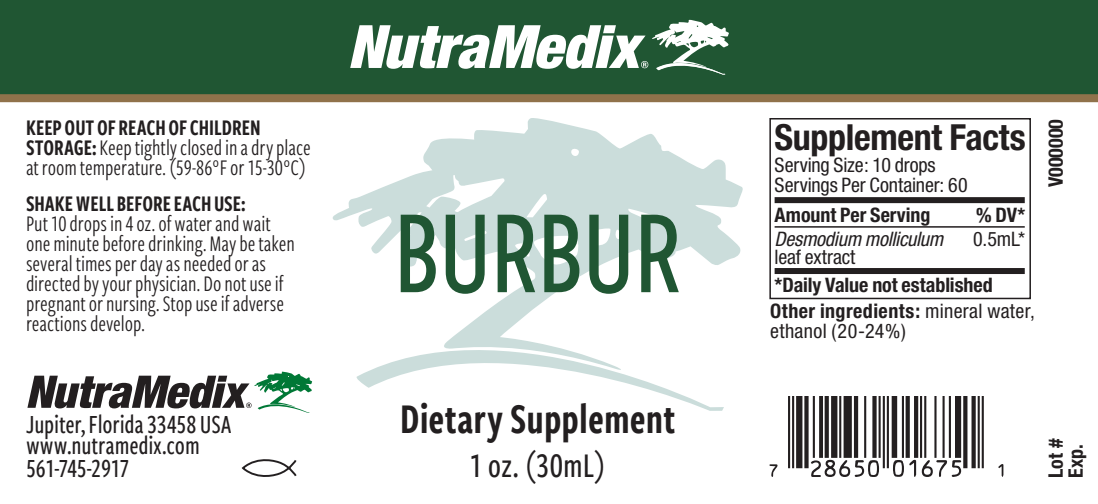
<style>
.page{position:relative;width:1098px;height:504px;background:#fff}
.page>*{position:absolute;margin:0;border:0;box-sizing:border-box;transform-origin:0 0}
.t1{font:500 124px "Freight Sans Cmp Pro";letter-spacing:-.02em;color:#205633}
.t2{font:44px "Freight Sans Cmp Pro Semi";color:#231f20}
.t3{font:700 condensed 36px "Helvetica Neue";letter-spacing:-.01em;color:#231f20}
.t4{font:500 36px "Freight Sans Cmp Pro";color:#231f20}
.t5{font:500 27.2px/22px "Freight Sans Cmp Pro";letter-spacing:-.005em;color:#231f20}
.t6{font:23.2px/20px "Freight Sans Cmp Pro";letter-spacing:-.005em;color:#231f20}
.t7{font:23.2px "Freight Sans Cmp Pro Semi";color:#231f20}
.t8{font:700 condensed 20px/20px "Helvetica Neue";color:#231f20}
.t9{font:condensed 20px "Helvetica Neue";letter-spacing:-.005em;color:#231f20}
.t10{font:condensed 20px/20px "Helvetica Neue";letter-spacing:.02em;color:#231f20}
.t11{font:italic condensed 20px "Helvetica Neue";letter-spacing:-.015em;color:#231f20}
.s1{font-family:"Freight Sans Cmp Pro Semi"}
.s2{font-weight:700}
</style>
<div class="page">
<div style="left:0;top:0;width:1098px;height:96px;background:#205633"></div>
<svg style="left:356px;top:371px;width:368px;height:40px"></svg>
<svg style="left:332px;top:118px;width:411px;height:253px"></svg>
<svg style="left:241px;top:459px;width:56px;height:18px"></svg>
<svg style="left:27px;top:372px;width:285px;height:41px"></svg>
<svg style="left:350px;top:20px;width:379px;height:55px"></svg>
<div style="left:0;top:94px;width:1098px;height:8px;background:#90724b"></div>
<div style="left:769px;top:118px;width:262px;height:181px;border:2px solid #231f20"></div>
<div style="left:775px;top:197px;width:250px;height:6px;background:#231f20"></div>
<div style="left:775px;top:268px;width:250px;height:6px;background:#231f20"></div>
<hr style="left:775px;top:226px;width:250px;height:2px;background:#231f20">
<svg style="left:769px;top:396px;width:234px;height:81px"></svg>
<p class="t7" style="left:26px;top:112px;width:236px">KEEP OUT OF REACH OF CHILDREN</p>
<p class="t6" style="left:26px;top:137px;width:286px"><span class="s1">STORAGE:</span> Keep tightly closed in a dry place at room temperature. (59-86°F or 15-30°C)</p>
<p class="t7" style="left:26px;top:188px;width:221px">SHAKE WELL BEFORE EACH USE:</p>
<p class="t6" style="left:26px;top:213px;width:270px">Put 10 drops in 4 oz. of water and wait one minute before drinking. May be taken several times per day as needed or as directed by your physician. Do not use if pregnant or nursing. Stop use if adverse reactions develop.</p>
<p class="t5" style="left:26px;top:412px;width:207px">Jupiter, Florida 33458 USA www.nutramedix.com<br>561-745-2917</p>
<p class="t1" style="left:393px;top:169px;width:291px">BURBUR</p>
<h2 class="t2" style="left:400px;top:389px;width:276px">Dietary Supplement</h2>
<h3 class="t4" style="left:469px;top:441px;width:138px">1 oz. (30mL)</h3>
<p class="t3" style="left:775px;top:115px;width:253px">Supplement Facts</p>
<p class="t9" style="left:775px;top:153px;width:163px">Serving Size: 10 drops</p>
<p class="t9" style="left:775px;top:173px;width:195px">Servings Per Container: 60</p>
<p class="t8" style="left:775px;top:204px;width:157px">Amount Per Serving</p>
<p class="t8" style="left:976px;top:204px;width:51px">% DV*</p>
<p class="t11" style="left:775px;top:227px;width:170px">Desmodium molliculum</p>
<p class="t9" style="left:973px;top:227px;width:53px">0.5mL*</p>
<p class="t9" style="left:775px;top:245px;width:82px">leaf extract</p>
<p class="t8" style="left:775px;top:274px;width:220px">*Daily Value not established</p>
<p class="t10" style="left:770px;top:301px;width:266px"><span class="s2">Other ingredients:</span> mineral water, ethanol (20-24%)</p>
<p class="t8" style="left:1045px;top:187px;width:69px;rotate:-90deg">V000000</p>
<p class="t8" style="left:1045px;top:478px;width:41px;rotate:-90deg">Lot #<br>Exp.</p>
</div>
